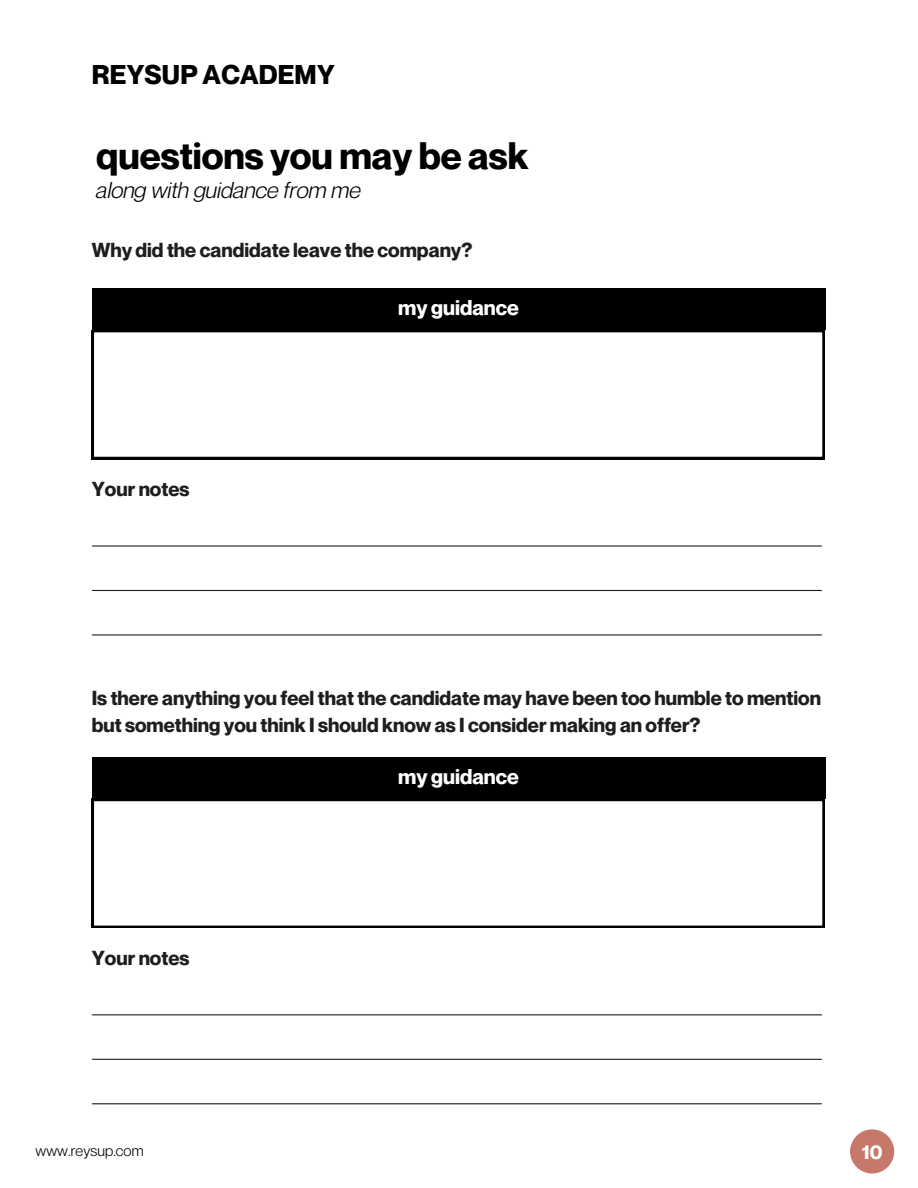
<style>
.page{position:relative;width:918px;height:1188px;background:#fff}
.page>*{position:absolute;margin:0;border:0;box-sizing:border-box;transform-origin:0 0}
.t1{font:700 37.5px "Neue Montreal";color:#000}
.t2{font:700 26.55px "Neue Montreal";letter-spacing:.01em;color:#000}
.t3{font:italic 22.5px "Neue Montreal";color:#000}
.t4{font:700 21px "Neue Montreal";color:#fff}
.t5{font:700 19.8px/27px "Neue Montreal";color:#1e1e1e}
.t6{font:700 19.5px "Neue Montreal";color:#fff}
.t7{font:15px "Neue Montreal";letter-spacing:.01em;color:#000}
</style>
<div class="page">
<div style="left:850px;top:1129px;width:44px;height:45px;background:#c6796a;border-radius:50%"></div>
<div style="left:92px;top:288px;width:733px;height:42px;background:#000"></div>
<hr style="left:92px;top:545px;width:730px;height:2px;background:#1e1e1e">
<hr style="left:92px;top:590px;width:730px;height:1px;background:#1e1e1e">
<hr style="left:92px;top:634px;width:730px;height:2px;background:#1e1e1e">
<svg style="left:92px;top:330px;width:732px;height:129px"></svg>
<div style="left:92px;top:757px;width:733px;height:42px;background:#000"></div>
<hr style="left:92px;top:1014px;width:730px;height:1px;background:#1e1e1e">
<hr style="left:92px;top:1059px;width:730px;height:1px;background:#1e1e1e">
<hr style="left:92px;top:1103px;width:730px;height:1px;background:#1e1e1e">
<svg style="left:92px;top:799px;width:732px;height:129px"></svg>
<h4 class="t2" style="left:92px;top:58px;width:244px">REYSUP ACADEMY</h4>
<h2 class="t1" style="left:96px;top:133px;width:434px">questions you may be ask</h2>
<h2 class="t3" style="left:96px;top:176px;width:266px">along with guidance from me</h2>
<h4 class="t5" style="left:92px;top:237px;width:382px">Why did the candidate leave the company?</h4>
<h2 class="t5" style="left:92px;top:475px;width:99px">Your notes</h2>
<h2 class="t4" style="left:398px;top:295px;width:122px">my guidance</h2>
<h4 class="t5" style="left:92px;top:684px;width:731px">Is there anything you feel that the candidate may have been too humble to mention but something you think I should know as I consider making an offer?</h4>
<p class="t5" style="left:92px;top:944px;width:99px">Your notes</p>
<h2 class="t4" style="left:398px;top:764px;width:122px">my guidance</h2>
<h1 class="t7" style="left:35px;top:1141px;width:110px">www.reysup.com</h1>
<h3 class="t6" style="left:862px;top:1140px;width:22px">10</h3>
</div>
